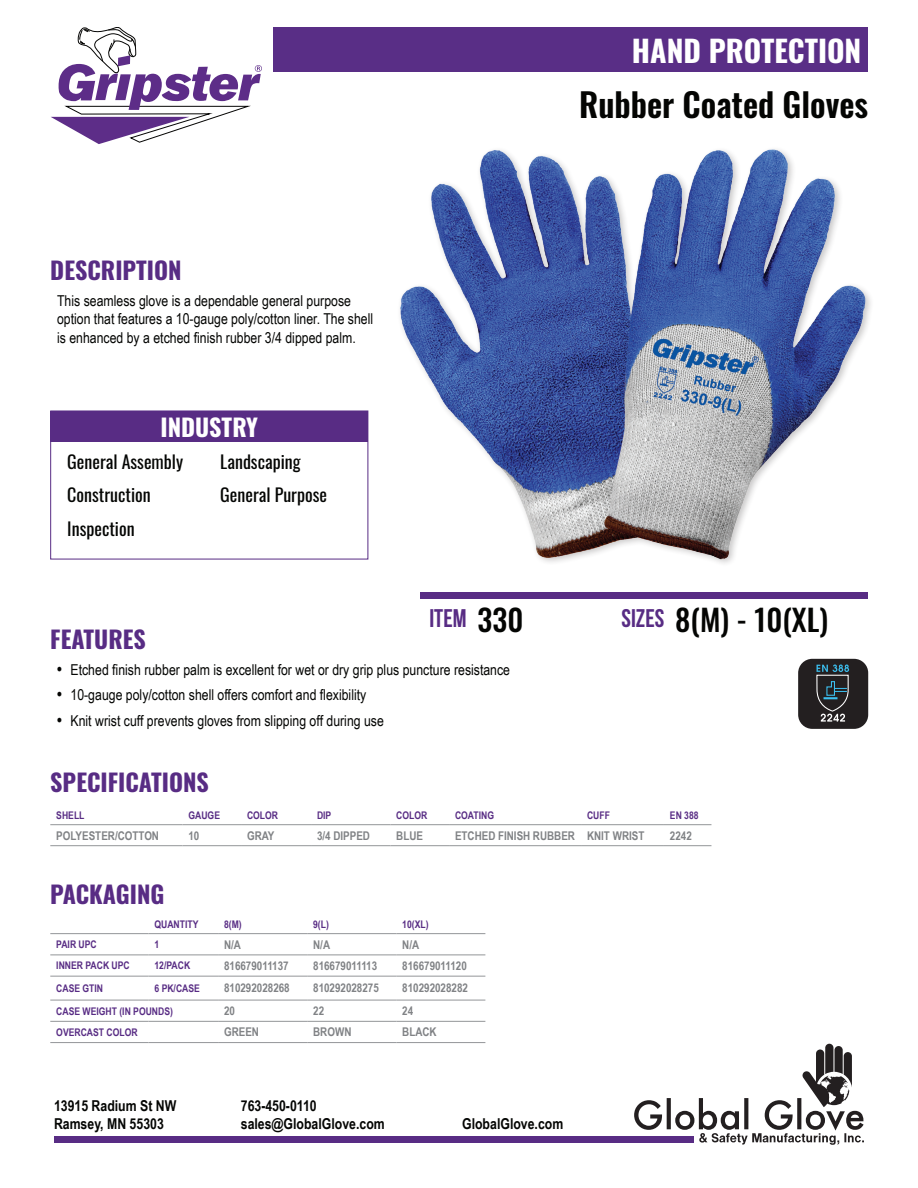
<style>
.page{position:relative;width:918px;height:1188px;background:#fff}
.page>*{position:absolute;margin:0;border:0;box-sizing:border-box;transform-origin:0 0}
.Heading{font:600 33px "Oswald";color:#040503}
.Line_Item_Head{font:500 30px "Oswald";color:#040503}
.Body_List{font:700 30px "Oswald";color:#fff}
.Body_Heading{font:700 25.5px "Bebas Neue";color:#582c84}
.Body_Features{font:700 24px "Oswald";color:#582c84}
.Body_Heading-2{font:700 24px "Oswald";color:#582c84}
.Industry_Head{font:700 24px "Oswald";color:#fff}
.Body_Industry{font:18px "Oswald";color:#040503}
.Body_Text{font:15px/18.8px "Arial Narrow";color:#040503}
.t1{font:700 15px "Arial Narrow";color:#040503}
.TBL_Regular_SX{font:700 12px "Arial Narrow";color:#808285}
.TBL_Header_SX{font:700 12px "Arial Narrow";color:#808285}
.TBL_Header_SX-2{font:700 10.5px "Arial Narrow";color:#582c84}
.s1{font-weight:700;font-size:16.5px}
</style>
<div class="page">
<div style="left:54px;top:1137px;width:639px;height:6px;background:#582c84"></div>
<svg style="left:634px;top:1044px;width:230px;height:101px"></svg>
<div style="left:50px;top:411px;width:318px;height:31px;background:#582c84"></div>
<hr style="left:50px;top:824px;width:133px;height:1px;background:#939598">
<hr style="left:183px;top:824px;width:58px;height:1px;background:#939598">
<hr style="left:241px;top:824px;width:70px;height:1px;background:#939598">
<hr style="left:311px;top:824px;width:79px;height:1px;background:#939598">
<hr style="left:390px;top:824px;width:59px;height:1px;background:#939598">
<hr style="left:449px;top:824px;width:132px;height:1px;background:#939598">
<hr style="left:581px;top:824px;width:83px;height:1px;background:#939598">
<hr style="left:664px;top:824px;width:47px;height:1px;background:#939598">
<hr style="left:50px;top:845px;width:133px;height:1px;background:#939598">
<hr style="left:183px;top:845px;width:58px;height:1px;background:#939598">
<hr style="left:241px;top:845px;width:70px;height:1px;background:#939598">
<hr style="left:311px;top:845px;width:79px;height:1px;background:#939598">
<hr style="left:390px;top:845px;width:59px;height:1px;background:#939598">
<hr style="left:449px;top:845px;width:132px;height:1px;background:#939598">
<hr style="left:581px;top:845px;width:83px;height:1px;background:#939598">
<hr style="left:664px;top:845px;width:47px;height:1px;background:#939598">
<hr style="left:50px;top:933px;width:99px;height:1px;background:#939598">
<hr style="left:148px;top:933px;width:70px;height:1px;background:#939598">
<hr style="left:218px;top:933px;width:89px;height:1px;background:#939598">
<hr style="left:307px;top:933px;width:89px;height:1px;background:#939598">
<hr style="left:396px;top:933px;width:89px;height:1px;background:#939598">
<hr style="left:50px;top:955px;width:99px;height:1px;background:#939598">
<hr style="left:148px;top:955px;width:70px;height:1px;background:#939598">
<hr style="left:218px;top:955px;width:89px;height:1px;background:#939598">
<hr style="left:307px;top:955px;width:89px;height:1px;background:#939598">
<hr style="left:396px;top:955px;width:89px;height:1px;background:#939598">
<hr style="left:218px;top:1021px;width:89px;height:1px;background:#939598">
<hr style="left:307px;top:1021px;width:89px;height:1px;background:#939598">
<hr style="left:396px;top:1021px;width:89px;height:1px;background:#939598">
<hr style="left:218px;top:1042px;width:89px;height:1px;background:#939598">
<hr style="left:307px;top:1042px;width:89px;height:1px;background:#939598">
<hr style="left:396px;top:1042px;width:89px;height:1px;background:#939598">
<hr style="left:50px;top:976px;width:99px;height:1px;background:#939598">
<hr style="left:148px;top:976px;width:70px;height:1px;background:#939598">
<hr style="left:218px;top:976px;width:89px;height:1px;background:#939598">
<hr style="left:307px;top:976px;width:89px;height:1px;background:#939598">
<hr style="left:396px;top:976px;width:89px;height:1px;background:#939598">
<hr style="left:50px;top:1000px;width:99px;height:1px;background:#939598">
<hr style="left:148px;top:1000px;width:70px;height:1px;background:#939598">
<hr style="left:218px;top:1000px;width:89px;height:1px;background:#939598">
<hr style="left:307px;top:1000px;width:89px;height:1px;background:#939598">
<hr style="left:396px;top:1000px;width:89px;height:1px;background:#939598">
<hr style="left:50px;top:1021px;width:99px;height:1px;background:#939598">
<hr style="left:148px;top:1021px;width:70px;height:1px;background:#939598">
<hr style="left:50px;top:1042px;width:99px;height:1px;background:#939598">
<hr style="left:148px;top:1042px;width:70px;height:1px;background:#939598">
<img style="left:400px;top:149px;width:470px;height:415px">
<div style="left:798px;top:659px;width:70px;height:70px;background:#231f20;border-radius:14px"></div>
<svg style="left:816px;top:665px;width:33px;height:64px"></svg>
<div style="left:420px;top:592px;width:448px;height:7px;background:#582c84"></div>
<svg style="left:51px;top:27px;width:211px;height:117px"></svg>
<div style="left:273px;top:27px;width:595px;height:44px;background:#592e86"></div>
<p class="Body_List" style="left:632px;top:35px;width:231px">HAND PROTECTION</p>
<p class="Body_Heading-2" style="left:50px;top:258px;width:133px">DESCRIPTION</p>
<p class="Body_Text" style="left:57px;top:290px;width:318px">This seamless glove is a dependable general purpose option that features a 10-gauge poly/cotton liner. The shell is enhanced by a etched finish rubber 3/4 dipped palm.</p>
<p class="Industry_Head" style="left:160px;top:414px;width:99px">INDUSTRY</p>
<p class="Body_Industry" style="left:67px;top:445px;width:117px">General Assembly</p>
<p class="Body_Industry" style="left:67px;top:479px;width:85px">Construction</p>
<p class="Body_Industry" style="left:67px;top:513px;width:69px">Inspection</p>
<p class="Body_Industry" style="left:220px;top:445px;width:82px">Landscaping</p>
<p class="Body_Industry" style="left:220px;top:479px;width:108px">General Purpose</p>
<p class="Body_Features" style="left:50px;top:627px;width:97px">FEATURES</p>
<p class="Heading" style="left:579px;top:87px;width:291px">Rubber Coated Gloves</p>
<p class="Body_Heading" style="left:429px;top:604px;width:39px">ITEM</p>
<p class="Line_Item_Head" style="left:478px;top:605px;width:47px">330</p>
<p class="Line_Item_Head" style="left:675px;top:605px;width:155px">8(M) - 10(XL)</p>
<p class="Body_Heading" style="left:622px;top:604px;width:44px">SIZES</p>
<p class="Body_Text" style="left:57px;top:659px;width:455px"><span class="s1">•</span> Etched finish rubber palm is excellent for wet or dry grip plus puncture resistance</p>
<p class="Body_Text" style="left:57px;top:685px;width:311px"><span class="s1">•</span> 10-gauge poly/cotton shell offers comfort and flexibility</p>
<p class="Body_Text" style="left:57px;top:710px;width:328px"><span class="s1">•</span> Knit wrist cuff prevents gloves from slipping off during use</p>
<p class="Body_Features" style="left:50px;top:770px;width:160px">SPECIFICATIONS</p>
<p class="TBL_Header_SX-2" style="left:56px;top:807px;width:30px">SHELL</p>
<p class="TBL_Header_SX-2" style="left:189px;top:807px;width:33px">GAUGE</p>
<p class="TBL_Header_SX-2" style="left:247px;top:807px;width:33px">COLOR</p>
<p class="TBL_Header_SX-2" style="left:317px;top:807px;width:16px">DIP</p>
<p class="TBL_Header_SX-2" style="left:396px;top:807px;width:33px">COLOR</p>
<p class="TBL_Header_SX-2" style="left:455px;top:807px;width:41px">COATING</p>
<p class="TBL_Header_SX-2" style="left:587px;top:807px;width:24px">CUFF</p>
<p class="TBL_Header_SX-2" style="left:670px;top:807px;width:30px">EN 388</p>
<p class="TBL_Header_SX" style="left:56px;top:826px;width:104px">POLYESTER/COTTON</p>
<p class="TBL_Regular_SX" style="left:189px;top:826px;width:12px">10</p>
<p class="TBL_Regular_SX" style="left:247px;top:826px;width:29px">GRAY</p>
<p class="TBL_Regular_SX" style="left:317px;top:826px;width:55px">3/4 DIPPED</p>
<p class="TBL_Regular_SX" style="left:396px;top:826px;width:28px">BLUE</p>
<p class="TBL_Regular_SX" style="left:455px;top:826px;width:121px">ETCHED FINISH RUBBER</p>
<p class="TBL_Regular_SX" style="left:587px;top:826px;width:59px">KNIT WRIST</p>
<p class="TBL_Regular_SX" style="left:670px;top:826px;width:23px">2242</p>
<p class="Body_Features" style="left:50px;top:882px;width:116px">PACKAGING</p>
<p class="TBL_Header_SX-2" style="left:154px;top:916px;width:46px">QUANTITY</p>
<p class="TBL_Header_SX-2" style="left:224px;top:916px;width:19px">8(M)</p>
<p class="TBL_Header_SX-2" style="left:313px;top:916px;width:17px">9(L)</p>
<p class="TBL_Header_SX-2" style="left:402px;top:916px;width:28px">10(XL)</p>
<p class="TBL_Header_SX-2" style="left:56px;top:936px;width:42px">PAIR UPC</p>
<p class="TBL_Header_SX-2" style="left:154px;top:936px;width:6px">1</p>
<p class="TBL_Regular_SX" style="left:224px;top:935px;width:18px">N/A</p>
<p class="TBL_Regular_SX" style="left:313px;top:935px;width:18px">N/A</p>
<p class="TBL_Regular_SX" style="left:402px;top:935px;width:18px">N/A</p>
<p class="TBL_Header_SX-2" style="left:56px;top:958px;width:75px">INNER PACK UPC</p>
<p class="TBL_Header_SX-2" style="left:154px;top:958px;width:37px">12/PACK</p>
<p class="TBL_Regular_SX" style="left:224px;top:957px;width:66px">816679011137</p>
<p class="TBL_Regular_SX" style="left:313px;top:957px;width:66px">816679011113</p>
<p class="TBL_Regular_SX" style="left:402px;top:957px;width:66px">816679011120</p>
<p class="TBL_Header_SX-2" style="left:56px;top:980px;width:48px">CASE GTIN</p>
<p class="TBL_Header_SX-2" style="left:154px;top:980px;width:47px">6 PK/CASE</p>
<p class="TBL_Regular_SX" style="left:224px;top:979px;width:67px">810292028268</p>
<p class="TBL_Regular_SX" style="left:313px;top:979px;width:67px">810292028275</p>
<p class="TBL_Regular_SX" style="left:402px;top:979px;width:67px">810292028282</p>
<p class="TBL_Header_SX-2" style="left:56px;top:1003px;width:118px">CASE WEIGHT (IN POUNDS)</p>
<p class="TBL_Regular_SX" style="left:224px;top:1002px;width:12px">20</p>
<p class="TBL_Regular_SX" style="left:313px;top:1002px;width:12px">22</p>
<p class="TBL_Regular_SX" style="left:402px;top:1002px;width:12px">24</p>
<p class="TBL_Header_SX-2" style="left:56px;top:1024px;width:83px">OVERCAST COLOR</p>
<p class="TBL_Regular_SX" style="left:224px;top:1023px;width:36px">GREEN</p>
<p class="TBL_Regular_SX" style="left:313px;top:1023px;width:40px">BROWN</p>
<p class="TBL_Regular_SX" style="left:402px;top:1023px;width:36px">BLACK</p>
<p class="t1" style="left:54px;top:1095px;width:124px">13915 Radium St NW</p>
<p class="t1" style="left:54px;top:1113px;width:111px">Ramsey, MN 55303</p>
<p class="t1" style="left:241px;top:1095px;width:77px">763-450-0110</p>
<p class="t1" style="left:241px;top:1113px;width:145px">sales@GlobalGlove.com</p>
<p class="t1" style="left:462px;top:1113px;width:103px">GlobalGlove.com</p>
</div>
